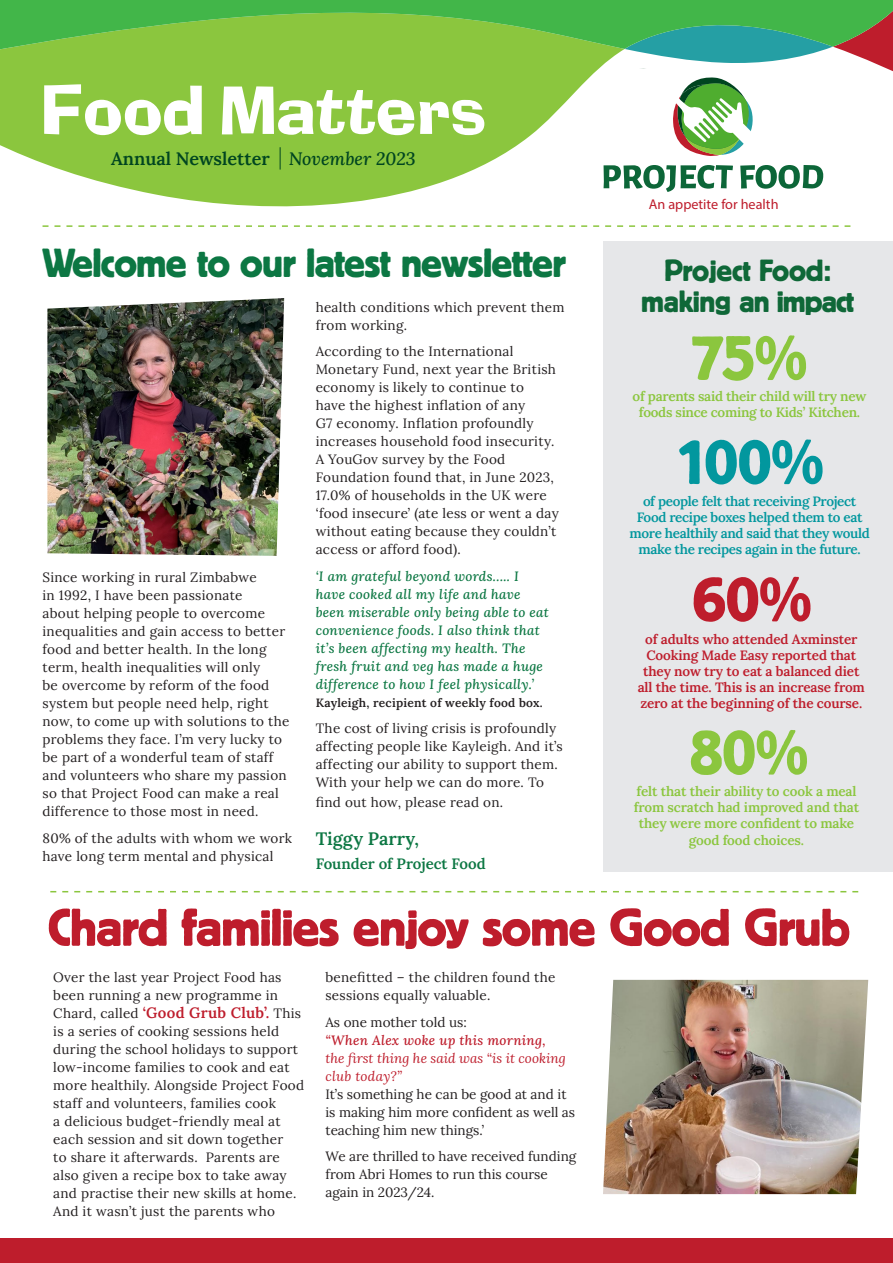
<style>
.page{position:relative;width:893px;height:1263px;background:#fff}
.page>*{position:absolute;margin:0;border:0;box-sizing:border-box;transform-origin:0 0}
.t1{font:69.9px "Adlib";color:#fff}
.t2{font:63px "Block Berthold BQ";color:#8bc63e}
.t3{font:63px "Block Berthold BQ";color:#02979e}
.t4{font:63px "Block Berthold BQ";color:#be1d2c}
.t5{font:52.5px "Block Berthold BQ";letter-spacing:-.02em;color:#be1d2c}
.t6{font:40.5px "Block Berthold BQ";letter-spacing:-.02em;color:#0c7743}
.t7{font:30.45px/30.5px "Block Berthold BQ";letter-spacing:-.01em;color:#0f6838;text-align:center}
.t8{font:600 18px "Lora";color:#004520}
.Body_Copy{font:600 18px "Lora";color:#0c7743}
.Body_Copy-2{font:600 15px "Lora";color:#0c7743}
.t9{font:14.25px "Myriad Pro";color:#be1d2c}
.Body_Copy-3{font:13.5px/18px "Lora";letter-spacing:.02em;color:#231f20}
.Body_Copy-4{font:13.5px/18px "Lora";color:#231f20}
.Body_Copy-5{font:italic 500 13.5px/18px "Lora";letter-spacing:.02em;color:#0c7743}
.t10{font:600 13.5px/16.2px "Lora";letter-spacing:-.015em;color:#8bc63e;text-align:center}
.t11{font:600 13.5px/16.2px "Lora";letter-spacing:-.01em;color:#be1d2c;text-align:center}
.t12{font:600 13.5px/16.2px "Lora";letter-spacing:-.025em;color:#02979e;text-align:center}
.Body_Copy-6{font:600 12px "Lora";letter-spacing:.02em;color:#231f20}
.s1{font-weight:500;font-style:italic}
.s2{font-weight:600;font-size:15px;color:#be1d2c}
.s3{font-weight:500;font-style:italic;color:#be1d2c}
.s4{font-style:italic;color:#be1d2c}
</style>
<div class="page">
<svg style="left:43px;top:225px;width:807px;height:2px"></svg>
<img style="left:47px;top:298px;width:237px;height:258px">
<svg style="left:0;top:73px;width:579px;height:134px;fill:#8bc63e"></svg>
<svg style="left:0;top:0;width:579px;height:73px;background:#73c042"></svg>
<svg style="left:280px;top:147px;width:1px;height:23px"></svg>
<svg style="left:579px;top:0;width:314px;height:192px"></svg>
<div style="left:0;top:1238px;width:893px;height:25px;background:#be1d2c"></div>
<svg style="left:50px;top:891px;width:808px;height:1px"></svg>
<img style="left:603px;top:980px;width:265px;height:214px">
<div style="left:604px;top:241px;width:289px;height:631px;background:#e6e7e9"></div>
<p class="t1" style="left:42px;top:72px;width:446px">Food Matters</p>
<p class="t8" style="left:111px;top:145px;width:306px">Annual Newsletter <span class="s1">November 2023</span></p>
<p class="t6" style="left:43px;top:240px;width:525px">Welcome to our latest newsletter</p>
<p class="Body_Copy-3" style="left:43px;top:567px;width:248px">Since working in rural Zimbabwe<br>in 1992, I have been passionate<br>about helping people to overcome inequalities and gain access to better food and better health. In the long term, health inequalities will only<br>be overcome by reform of the food system but people need help, right now, to come up with solutions to the problems they face. I’m very lucky to be part of a wonderful team of staff and volunteers who share my passion so that Project Food can make a real difference to those most in need.</p>
<p class="Body_Copy-3" style="left:43px;top:828px;width:251px">80% of the adults with whom we work have long term mental and physical</p>
<p class="Body_Copy-3" style="left:316px;top:297px;width:250px">health conditions which prevent them from working.</p>
<p class="Body_Copy-3" style="left:316px;top:341px;width:245px">According to the International Monetary Fund, next year the British economy is likely to continue to<br>have the highest inflation of any<br>G7 economy. Inflation profoundly increases household food insecurity.<br>A YouGov survey by the Food Foundation found that, in June 2023, 17.0% of households in the UK were ‘food insecure’ (ate less or went a day without eating because they couldn’t access or afford food).</p>
<p class="Body_Copy-5" style="left:316px;top:566px;width:235px">‘I am grateful beyond words….. I have cooked all my life and have been miserable only being able to eat convenience foods. I also think that it’s been affecting my health. The fresh fruit and veg has made a huge difference to how I feel physically.’</p>
<p class="Body_Copy-6" style="left:316px;top:693px;width:229px">Kayleigh, recipient of weekly food box.</p>
<p class="Body_Copy-3" style="left:316px;top:718px;width:249px">The cost of living crisis is profoundly affecting people like Kayleigh. And it’s affecting our ability to support them.<br>With your help we can do more. To</p>
<p class="Body_Copy-3" style="left:316px;top:792px;width:189px">find out how, please read on.</p>
<p class="Body_Copy" style="left:316px;top:824px;width:105px">Tiggy Parry,</p>
<p class="Body_Copy-2" style="left:316px;top:852px;width:171px">Founder of Project Food</p>
<p class="t9" style="left:649px;top:195px;width:131px">An appetite for health</p>
<p class="t7" style="left:641px;top:256px;width:214px">Project Food: making an impact</p>
<p class="t2" style="left:692px;top:323px;width:117px">75%</p>
<p class="t10" style="left:639px;top:403px;width:223px">foods since coming to Kids’ Kitchen.</p>
<p class="t10" style="left:633px;top:387px;width:235px">of parents said their child will try new</p>
<p class="t3" style="left:675px;top:427px;width:151px">100%</p>
<p class="t12" style="left:629px;top:508px;width:242px">Food recipe boxes helped them to eat more healthily and said that they would make the recipes again in the future.</p>
<p class="t12" style="left:643px;top:492px;width:215px">of people felt that receiving Project</p>
<p class="t4" style="left:692px;top:564px;width:121px">60%</p>
<p class="t11" style="left:638px;top:646px;width:229px">Cooking Made Easy reported that they now try to eat a balanced diet all the time. This is an increase from zero at the beginning of the course.</p>
<p class="t11" style="left:645px;top:630px;width:214px">of adults who attended Axminster</p>
<p class="t2" style="left:690px;top:717px;width:120px">80%</p>
<p class="t10" style="left:634px;top:798px;width:227px">from scratch had improved and that they were more confident to make good food choices.</p>
<p class="t10" style="left:636px;top:782px;width:222px">felt that their ability to cook a meal</p>
<p class="t5" style="left:48px;top:898px;width:804px">Chard families enjoy some Good Grub</p>
<p class="Body_Copy-3" style="left:53px;top:967px;width:252px">Over the last year Project Food has been running a new programme in Chard, called <span class="s2">‘Good Grub Club’.</span> This is a series of cooking sessions held during the school holidays to support low-income families to cook and eat more healthily. Alongside Project Food staff and volunteers, families cook<br>a delicious budget-friendly meal at each session and sit down together<br>to share it afterwards. Parents are also given a recipe box to take away and practise their new skills at home.<br>And it wasn’t just the parents who</p>
<p class="Body_Copy-3" style="left:325px;top:967px;width:231px">benefitted – the children found the sessions equally valuable.</p>
<p class="Body_Copy-4" style="left:325px;top:1012px;width:251px">As one mother told us:<br><span class="s3">“When Alex woke up this morning,<br></span><span class="s4">the first thing he said was “is it cooking club today?”<br></span>It’s something he can be good at and it is making him more confident as well as teaching him new things.’</p>
<p class="Body_Copy-4" style="left:325px;top:1146px;width:252px">We are thrilled to have received funding from Abri Homes to run this course again in 2023/24.</p>
</div>
